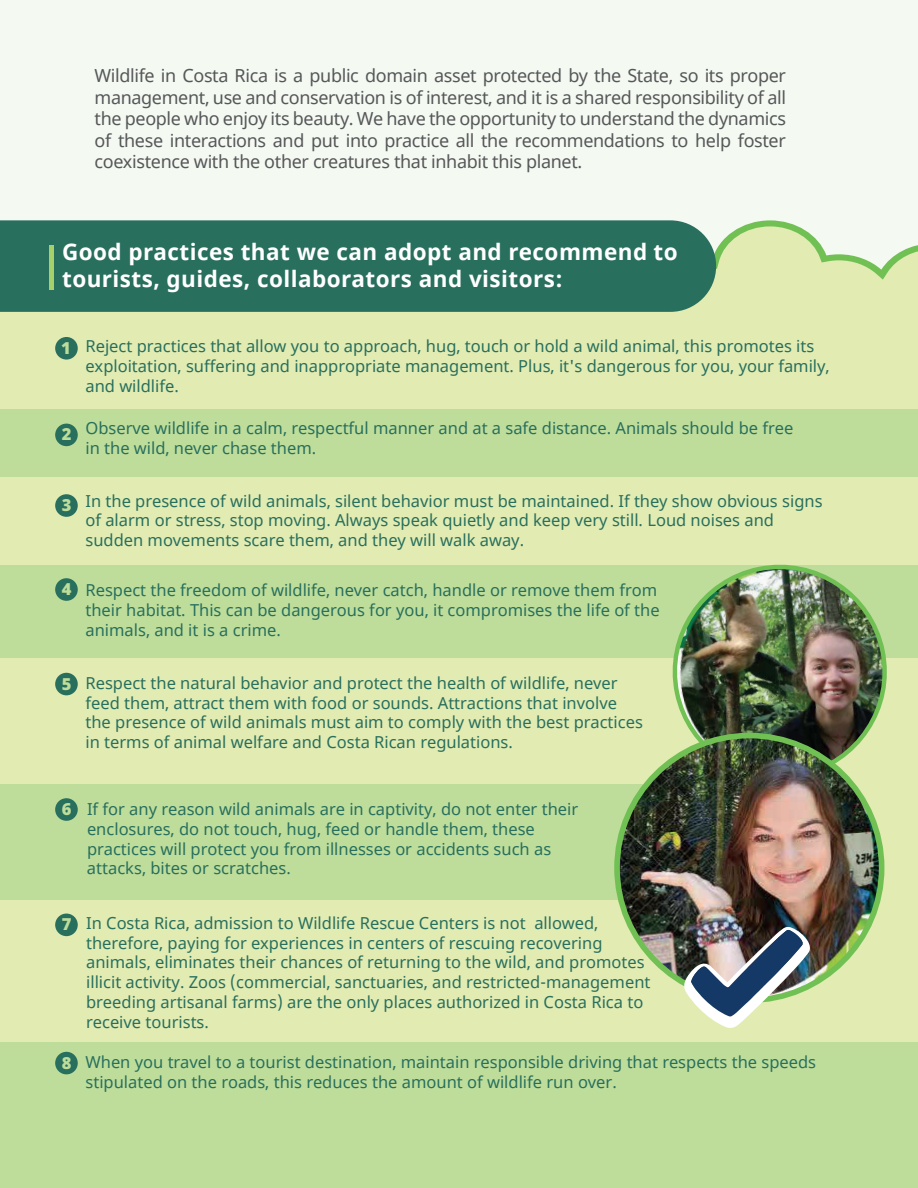
<style>
.page{position:relative;width:918px;height:1188px;background:#fff}
.page>*{position:absolute;margin:0;border:0;box-sizing:border-box;transform-origin:0 0}
.t1{font:700 22.5px/27px "Noto Sans";letter-spacing:.02em;color:#fff}
.t2{font:18px/21.6px "Noto Sans";letter-spacing:-.02em;color:#565759;text-align:justify}
.t3{font:16.5px/19.8px "Noto Sans";color:#286f5d}
.t4{font:900 16.5px "Noto Sans";color:#bedd9b}
</style>
<div class="page">
<div style="left:0;top:0;width:918px;height:311px;background:#f4f9f2"></div>
<svg style="left:716px;top:220px;width:202px;height:88px;fill:#e1ebb2"></svg>
<div style="left:0;top:308px;width:918px;height:880px;background:#e1ebb2"></div>
<div style="left:0;top:409px;width:918px;height:68px;background:#bedd9b"></div>
<div style="left:0;top:565px;width:918px;height:92px;background:#bedd9b"></div>
<div style="left:0;top:1043px;width:918px;height:145px;background:#bedd9b"></div>
<div style="left:0;top:784px;width:663px;height:116px;background:#bedd9b"></div>
<div style="left:0;top:220px;width:716px;height:92px;background:#286f5d"></div>
<div style="left:49px;top:245px;width:5px;height:44px;background:#a6d16a"></div>
<div style="left:55px;top:337px;width:23px;height:23px;background:#286f5d;border-radius:50%"></div>
<div style="left:55px;top:424px;width:23px;height:22px;background:#286f5d;border-radius:50%"></div>
<div style="left:55px;top:494px;width:23px;height:23px;background:#286f5d;border-radius:50%"></div>
<div style="left:55px;top:578px;width:23px;height:23px;background:#286f5d;border-radius:50%"></div>
<div style="left:55px;top:673px;width:23px;height:22px;background:#286f5d;border-radius:50%"></div>
<div style="left:55px;top:798px;width:23px;height:23px;background:#286f5d;border-radius:50%"></div>
<div style="left:55px;top:914px;width:23px;height:22px;background:#286f5d;border-radius:50%"></div>
<div style="left:55px;top:1052px;width:23px;height:22px;background:#286f5d;border-radius:50%"></div>
<img style="left:665px;top:564px;width:229px;height:222px">
<img style="left:617px;top:736px;width:265px;height:264px;border-radius:132px">
<img style="left:683px;top:858px;width:200px;height:170px">
<p class="t2" style="left:94px;top:65px;width:693px">Wildlife in Costa Rica is a public domain asset protected by the State, so its proper management, use and conservation is of interest, and it is a shared responsibility of all the people who enjoy its beauty. We have the opportunity to understand the dynamics of these interactions and put into practice all the recommendations to help foster coexistence with the other creatures that inhabit this planet.</p>
<h1 class="t1" style="left:62px;top:239px;width:617px">Good practices that we can adopt and recommend to tourists, guides, collaborators and visitors:</h1>
<p class="t4" style="left:61px;top:339px;width:11px">1</p>
<p class="t4" style="left:62px;top:425px;width:11px">2</p>
<p class="t3" style="left:85px;top:337px;width:746px">Reject practices that allow you to approach, hug, touch or hold a wild animal, this promotes its exploitation, suffering and inappropriate management. Plus, it's dangerous for you, your family, and wildlife.</p>
<p class="t3" style="left:85px;top:419px;width:709px">Observe wildlife in a calm, respectful manner and at a safe distance. Animals should be free in the wild, never chase them.</p>
<p class="t4" style="left:62px;top:496px;width:11px">3</p>
<p class="t4" style="left:62px;top:580px;width:11px">4</p>
<p class="t3" style="left:85px;top:491px;width:739px">In the presence of wild animals, silent behavior must be maintained. If they show obvious signs of alarm or stress, stop moving. Always speak quietly and keep very still. Loud noises and sudden movements scare them, and they will walk away.</p>
<p class="t3" style="left:85px;top:581px;width:576px">Respect the freedom of wildlife, never catch, handle or remove them from their habitat. This can be dangerous for you, it compromises the life of the animals, and it is a crime.</p>
<p class="t4" style="left:62px;top:674px;width:11px">5</p>
<p class="t3" style="left:85px;top:673px;width:559px">Respect the natural behavior and protect the health of wildlife, never feed them, attract them with food or sounds. Attractions that involve the presence of wild animals must aim to comply with the best practices in terms of animal welfare and Costa Rican regulations.</p>
<p class="t4" style="left:62px;top:800px;width:11px">6</p>
<p class="t3" style="left:87px;top:800px;width:493px">If for any reason wild animals are in captivity, do not enter their enclosures, do not touch, hug, feed or handle them, these practices will protect you from illnesses or accidents such as attacks, bites or scratches.</p>
<p class="t4" style="left:62px;top:915px;width:11px">7</p>
<p class="t4" style="left:62px;top:1053px;width:11px">8</p>
<p class="t3" style="left:86px;top:913px;width:566px">In Costa Rica, admission to Wildlife Rescue Centers is not allowed, therefore, paying for experiences in centers of rescuing recovering animals, eliminates their chances of returning to the wild, and promotes illicit activity. Zoos (commercial, sanctuaries, and restricted-management breeding artisanal farms) are the only places authorized in Costa Rica to receive tourists.</p>
<p class="t3" style="left:85px;top:1053px;width:732px">When you travel to a tourist destination, maintain responsible driving that respects the speeds stipulated on the roads, this reduces the amount of wildlife run over.</p>
</div>
